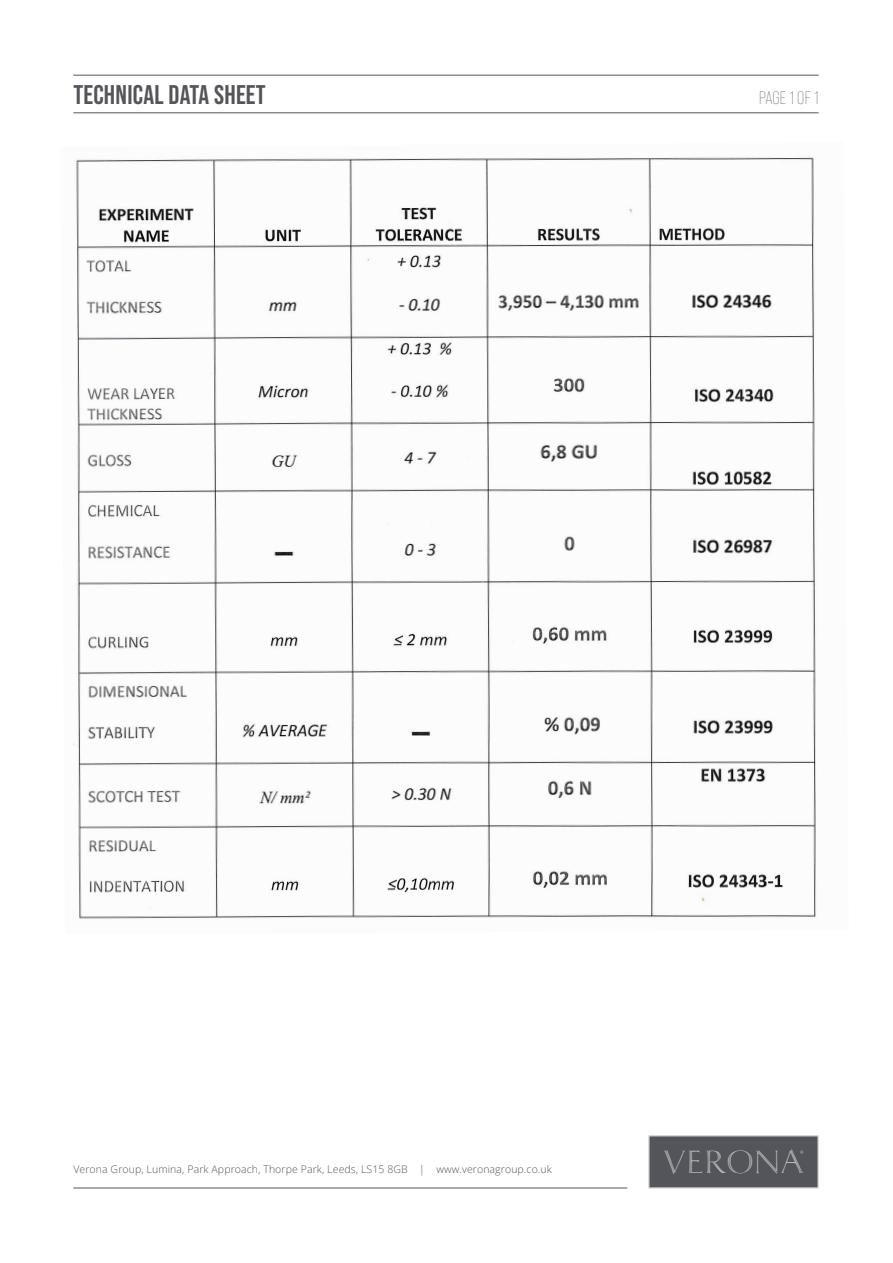
<style>
.page{position:relative;width:893px;height:1263px;background:#fff}
.page>*{position:absolute;margin:0;border:0;box-sizing:border-box;transform-origin:0 0}
.t1{font:27.9px "Carissimi";letter-spacing:.11em;color:#bcc0c1}
.t2{font:700 27px "Bebas Neue Pro";letter-spacing:.01em;color:#54555a}
.t3{font:300 18px "Bebas Neue Pro";letter-spacing:.01em;color:#54555a}
.t4{font:10.5px "Open Sans";letter-spacing:.01em;color:#54555a}
</style>
<div class="page">
<div style="left:648px;top:1135px;width:171px;height:53px;background:#54555a;border:1px solid #bcc0c1"></div>
<hr style="left:73px;top:112px;width:746px;height:1px;background:#54555a">
<hr style="left:73px;top:75px;width:746px;height:1px;background:#54555a">
<hr style="left:73px;top:1187px;width:554px;height:1px;background:#54555a">
<img style="left:74px;top:157px;width:742px;height:762px">
<h2 class="t2" style="left:73px;top:79px;width:194px">TECHNICAL DATA SHEET</h2>
<h3 class="t3" style="left:759px;top:87px;width:61px">PAGE 1 OF 1</h3>
<p class="t4" style="left:73px;top:1162px;width:480px">Verona Group, Lumina, Park Approach, Thorpe Park, Leeds, LS15 8GB | www.veronagroup.co.uk</p>
<h1 class="t1" style="left:663px;top:1149px;width:142px">VERONA</h1>
</div>
